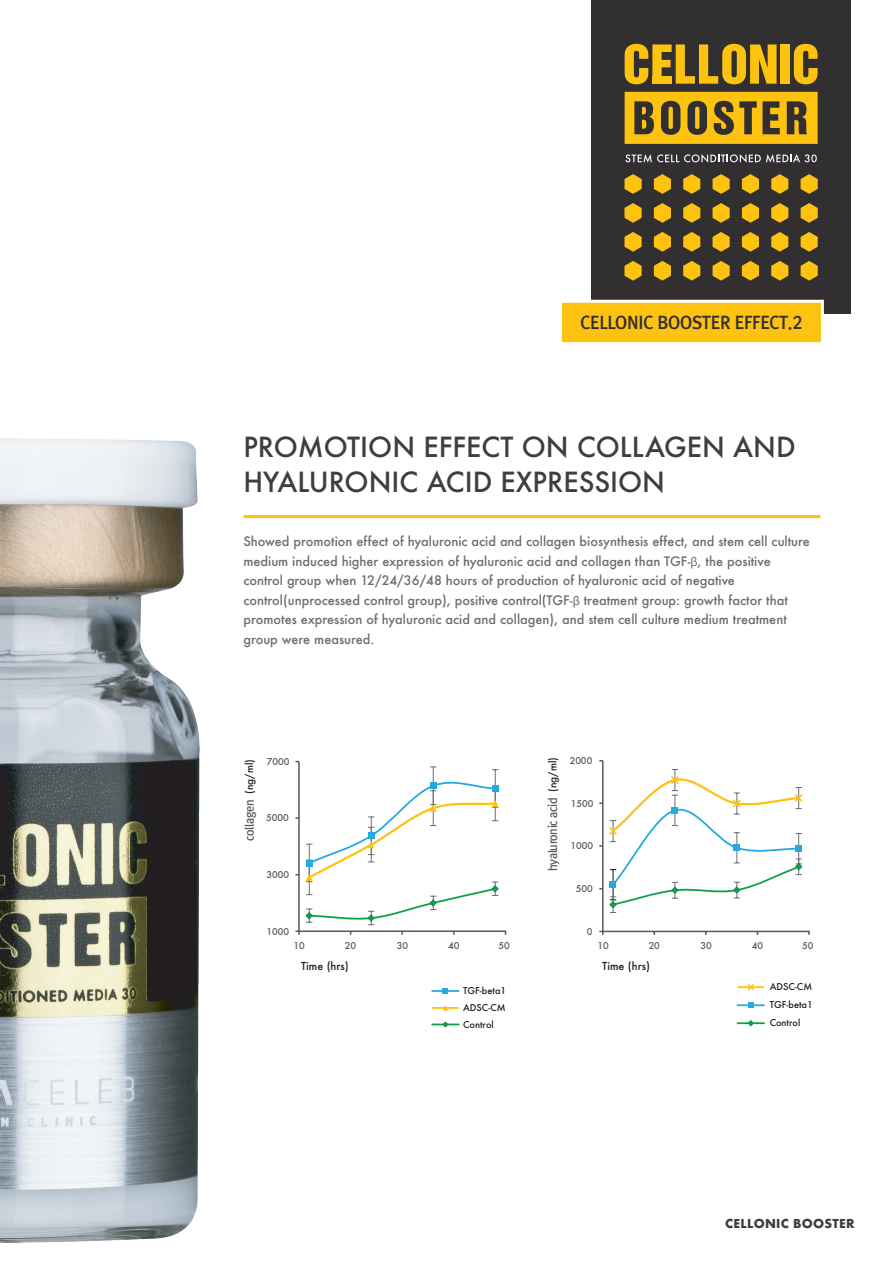
<style>
.page{position:relative;width:893px;height:1263px;background:#fff}
.page>*{position:absolute;margin:0;border:0;box-sizing:border-box;transform-origin:0 0}
.t1{font:500 27px/34.8px "Futura";color:#3e3e3f}
.t2{font:17.25px "Rix M Go EB";letter-spacing:-.01em;color:#312f30}
.t3{font:500 12.75px/19.5px "Futura";color:#6c6d70}
.t4{font:700 12px "Futura";letter-spacing:.02em;color:#3e3e3f}
.t5{font:11.7px "Rix M Go B";letter-spacing:-.03em;color:#57585a}
.t6{font:500 10.65px "Futura";color:#231f20}
.t7{font:500 9.15px "Futura";letter-spacing:-.005em;color:#57585a}
.t8{font:500 9.15px/16.6px "Futura";color:#231f20;text-align:justify}
.s1{font-family:"Myriad Pro";font-weight:400}
.s2{font-family:"Futura";font-weight:500;font-size:10.05px;color:#231f20}
</style>
<div class="page">
<hr style="left:244px;top:515px;width:576px;height:3px;background:#fec210">
<div style="left:592px;top:0;width:259px;height:313px;background:#312f30"></div>
<svg style="left:561px;top:300px;width:263px;height:43px;background:#fec727"></svg>
<svg style="left:625px;top:154px;width:192px;height:9px"></svg>
<svg style="left:624px;top:174px;width:18px;height:20px"></svg>
<svg style="left:654px;top:174px;width:17px;height:20px"></svg>
<svg style="left:683px;top:174px;width:17px;height:20px"></svg>
<svg style="left:712px;top:174px;width:18px;height:20px"></svg>
<svg style="left:742px;top:174px;width:17px;height:20px"></svg>
<svg style="left:771px;top:174px;width:17px;height:20px"></svg>
<svg style="left:801px;top:174px;width:17px;height:20px"></svg>
<svg style="left:624px;top:203px;width:18px;height:20px"></svg>
<svg style="left:654px;top:203px;width:17px;height:20px"></svg>
<svg style="left:683px;top:203px;width:17px;height:20px"></svg>
<svg style="left:712px;top:203px;width:18px;height:20px"></svg>
<svg style="left:742px;top:203px;width:17px;height:20px"></svg>
<svg style="left:771px;top:203px;width:17px;height:20px"></svg>
<svg style="left:801px;top:203px;width:17px;height:20px"></svg>
<svg style="left:624px;top:232px;width:18px;height:20px"></svg>
<svg style="left:654px;top:232px;width:17px;height:20px"></svg>
<svg style="left:683px;top:232px;width:17px;height:20px"></svg>
<svg style="left:712px;top:232px;width:18px;height:20px"></svg>
<svg style="left:742px;top:232px;width:17px;height:20px"></svg>
<svg style="left:771px;top:232px;width:17px;height:20px"></svg>
<svg style="left:801px;top:232px;width:17px;height:20px"></svg>
<svg style="left:624px;top:261px;width:18px;height:20px"></svg>
<svg style="left:654px;top:261px;width:17px;height:20px"></svg>
<svg style="left:683px;top:261px;width:17px;height:20px"></svg>
<svg style="left:712px;top:261px;width:18px;height:20px"></svg>
<svg style="left:742px;top:261px;width:17px;height:20px"></svg>
<svg style="left:771px;top:261px;width:17px;height:20px"></svg>
<svg style="left:801px;top:261px;width:17px;height:20px"></svg>
<svg style="left:625px;top:92px;width:193px;height:52px"></svg>
<div style="left:781px;top:44px;width:9px;height:40px;background:#fec210"></div>
<svg style="left:794px;top:44px;width:24px;height:40px"></svg>
<svg style="left:625px;top:44px;width:152px;height:40px"></svg>
<div style="left:652px;top:76px;width:20px;height:8px;background:#fec210"></div>
<img style="left:0;top:439px;width:199px;height:804px">
<svg style="left:295px;top:761px;width:212px;height:174px"></svg>
<hr style="left:432px;top:990px;width:27px;height:2px;background:#24aae1">
<svg style="left:443px;top:988px;width:5px;height:6px"></svg>
<hr style="left:432px;top:1007px;width:27px;height:2px;background:#fec210">
<svg style="left:443px;top:1005px;width:5px;height:6px"></svg>
<hr style="left:432px;top:1023px;width:27px;height:2px;background:#0fa14a">
<svg style="left:442px;top:1021px;width:6px;height:6px"></svg>
<hr style="left:602px;top:761px;width:1px;height:170px;background:#57585a">
<svg style="left:599px;top:930px;width:211px;height:5px"></svg>
<svg style="left:599px;top:769px;width:204px;height:144px"></svg>
<hr style="left:737px;top:986px;width:27px;height:2px;background:#fec210">
<svg style="left:746px;top:984px;width:10px;height:7px"></svg>
<hr style="left:737px;top:1004px;width:27px;height:2px;background:#24aae1">
<svg style="left:748px;top:1002px;width:5px;height:6px"></svg>
<hr style="left:737px;top:1022px;width:27px;height:2px;background:#0fa14a">
<svg style="left:748px;top:1020px;width:6px;height:6px"></svg>
<h2 class="t2" style="left:580px;top:313px;width:224px">CELLONIC BOOSTER EFFECT.2</h2>
<h1 class="t1" style="left:243px;top:429px;width:554px">PROMOTION EFFECT ON COLLAGEN AND<br>HYALURONIC ACID EXPRESSION</h1>
<p class="t3" style="left:243px;top:532px;width:568px">Showed promotion effect of hyaluronic acid and collagen biosynthesis effect, and stem cell culture medium induced higher expression of hyaluronic acid and collagen than TGF-<span class="s1">β</span>, the positive control group when 12/24/36/48 hours of production of hyaluronic acid of negative control(unprocessed control group), positive control(TGF-<span class="s1">β</span> treatment group: growth factor that promotes expression of hyaluronic acid and collagen), and stem cell culture medium treatment group were measured.</p>
<p class="t5" style="left:243px;top:840px;width:83px;rotate:-90deg">collagen <span class="s2">(ng/ml)</span></p>
<p class="t7" style="left:267px;top:755px;width:24px">7000</p>
<p class="t7" style="left:266px;top:812px;width:24px">5000</p>
<p class="t7" style="left:267px;top:868px;width:24px">3000</p>
<p class="t5" style="left:547px;top:871px;width:115px;rotate:-90deg">hyaluronic acid <span class="s2">(ng/ml)</span></p>
<p class="t7" style="left:570px;top:754px;width:24px">2000</p>
<p class="t7" style="left:571px;top:797px;width:24px">1500</p>
<p class="t7" style="left:570px;top:839px;width:24px">1000</p>
<p class="t7" style="left:576px;top:882px;width:18px">500</p>
<p class="t7" style="left:267px;top:925px;width:24px">1000</p>
<p class="t7" style="left:587px;top:925px;width:7px">0</p>
<p class="t7" style="left:294px;top:939px;width:13px">10</p>
<p class="t7" style="left:345px;top:939px;width:13px">20</p>
<p class="t7" style="left:397px;top:939px;width:13px">30</p>
<p class="t7" style="left:448px;top:939px;width:13px">40</p>
<p class="t7" style="left:499px;top:939px;width:13px">50</p>
<p class="t8" style="left:463px;top:982px;width:45px">TGF-beta1<br>ADSC-CM Control</p>
<p class="t7" style="left:597px;top:939px;width:13px">10</p>
<p class="t7" style="left:649px;top:939px;width:13px">20</p>
<p class="t7" style="left:701px;top:939px;width:13px">30</p>
<p class="t7" style="left:752px;top:939px;width:13px">40</p>
<p class="t7" style="left:802px;top:939px;width:13px">50</p>
<p class="t8" style="left:770px;top:978px;width:45px;line-height:18px">ADSC-CM TGF-beta1<br>Control</p>
<p class="t6" style="left:301px;top:959px;width:49px">Time (hrs)</p>
<p class="t6" style="left:602px;top:959px;width:49px">Time (hrs)</p>
<p class="t4" style="left:725px;top:1215px;width:131px">CELLONIC BOOSTER</p>
</div>
